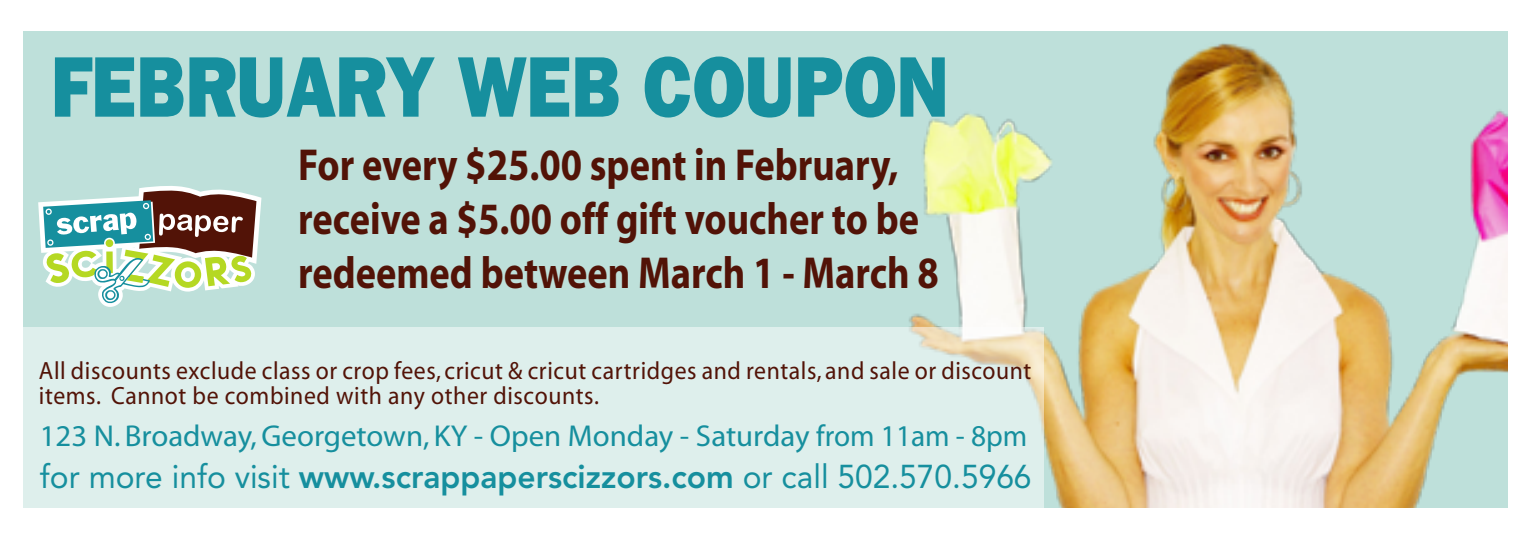
<style>
.page{position:relative;width:1530px;height:540px;background:#fff}
.page>*{position:absolute;margin:0;border:0;box-sizing:border-box;transform-origin:0 0}
.t1{font:800 86.5px "Franklin Gothic";letter-spacing:-.005em;color:#168f9e;scale:.87 1}
.t2{font:700 45px/54px "Myriad";color:#521307;scale:.86 1}
.t3{font:32.75px "Avenir";color:#168f9e}
.t4{font:30.25px "Myriad";color:#168f9e}
.t5{font:25px/25px "Myriad";letter-spacing:.025em;color:#521307;scale:.95 1}
.s1{font-weight:800}
</style>
<div class="page">
<div style="left:23px;top:31px;width:1484px;height:477px;background:#bee0da"></div>
<svg style="left:38px;top:186px;width:223px;height:121px"></svg>
<img style="left:909px;top:43px;width:598px;height:465px">
<div style="left:23px;top:327px;width:1020px;height:181px;background:#deefec"></div>
<h1 class="t1" style="left:51px;top:36px;width:1034px">FEBRUARY WEB COUPON</h1>
<h2 class="t2" style="left:298px;top:140px;width:747px">For every $25.00 spent in February, receive a $5.00 off gift voucher to be redeemed between March 1 - March 8</h2>
<p class="t5" style="left:39px;top:359px;width:1046px">All discounts exclude class or crop fees, cricut &amp; cricut cartridges and rentals, and sale or discount items. Cannot be combined with any other discounts.</p>
<p class="t4" style="left:40px;top:421px;width:989px">123 N. Broadway, Georgetown, KY - Open Monday - Saturday from 11am - 8pm</p>
<h3 class="t3" style="left:40px;top:457px;width:993px">for more info visit <span class="s1">www.scrappaperscizzors.com</span> or call 502.570.5966</h3>
</div>
